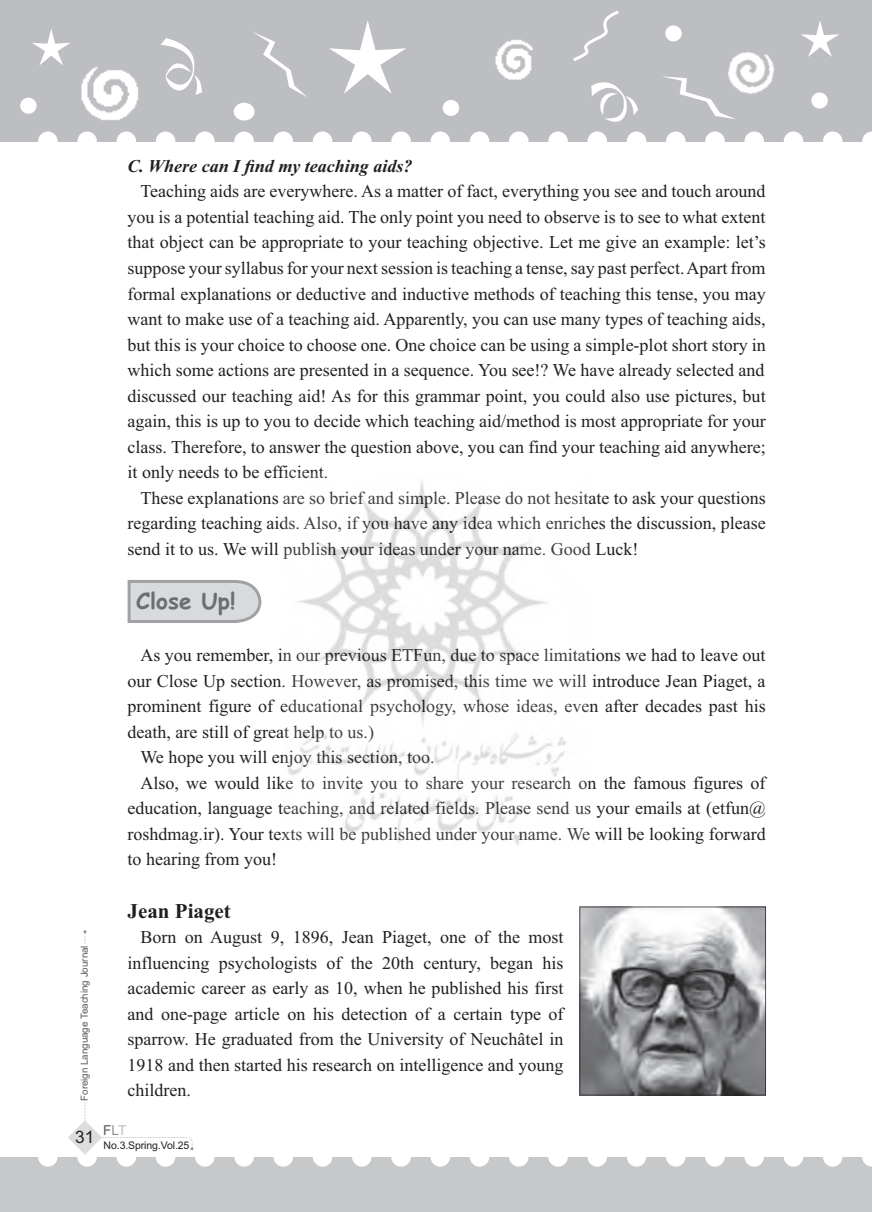
<style>
.page{position:relative;width:872px;height:1212px;background:#fff}
.page>*{position:absolute;margin:0;border:0;box-sizing:border-box;transform-origin:0 0}
.t1{font:700 22.5px "Comic Sans MS";color:#6d6e71}
.t2{font:700 21px "Times New Roman";color:#231f20}
.t3{font:18px/25.5px "Times New Roman";color:#231f20;text-align:justify}
.t4{font:italic 700 18px "Times New Roman";color:#231f20}
.t5{font:13.65px "Arial";color:#57585a}
.t6{font:10.5px "Arial";letter-spacing:-.01em;color:#231f20}
.t7{font:9.75px "Arial";color:#57585a}
.s1{color:#939598}
.s2{color:#bdbec1}
</style>
<div class="page">
<svg style="left:128px;top:580px;width:133px;height:43px;background:#d0d1d4"></svg>
<div style="left:0;top:1157px;width:872px;height:55px;background:#c7c8ca"></div>
<div style="left:0;top:0;width:872px;height:141px;background:#bdbec1"></div>
<svg style="left:32px;top:11px;width:840px;height:131px"></svg>
<div style="left:665px;top:25px;width:17px;height:16px;background:#fff;border-radius:50%"></div>
<div style="left:811px;top:92px;width:16px;height:17px;background:#fff;border-radius:50%"></div>
<div style="left:20px;top:98px;width:17px;height:16px;background:#fff;border-radius:50%"></div>
<svg style="left:38px;top:906px;width:834px;height:260px"></svg>
<div style="left:81px;top:945px;width:8px;height:156px;background:#fff"></div>
<img style="left:288px;top:481px;width:278px;height:364px">
<p class="t7" style="left:81px;top:1101px;width:157px;rotate:-90deg">Foreign Language Teaching Journal</p>
<p class="t4" style="left:128px;top:160px;width:286px">C. Where can I find my teaching aids?</p>
<p class="t3" style="left:128px;top:180px;width:639px;text-indent:13px">Teaching aids are everywhere. As a matter of fact, everything you see and touch around you is a potential teaching aid. The only point you need to observe is to see to what extent that object can be appropriate to your teaching objective. Let me give an example: let’s suppose your syllabus for your next session is teaching a tense, say past perfect. Apart from formal explanations or deductive and inductive methods of teaching this tense, you may want to make use of a teaching aid. Apparently, you can use many types of teaching aids, but this is your choice to choose one. One choice can be using a simple-plot short story in which some actions are presented in a sequence. You see!? We have already selected and discussed our teaching aid! As for this grammar point, you could also use pictures, but again, this is up to you to decide which teaching aid/method is most appropriate for your class. Therefore, to answer the question above, you can find your teaching aid anywhere; it only needs to be efficient.</p>
<p class="t3" style="left:128px;top:486px;width:639px;text-indent:13px">These explanations are so brief and simple. Please do not hesitate to ask your questions regarding teaching aids. Also, if you have any idea which enriches the discussion, please send it to us. We will publish your ideas under your name. Good Luck!</p>
<p class="t1" style="left:136px;top:591px;width:101px">Close Up!</p>
<p class="t3" style="left:140px;top:644px;width:626px">As you remember, in our previous ETFun, due to space limitations we had to leave out</p>
<p class="t3" style="left:128px;top:669px;width:639px">our Close Up section. However, as promised, this time we will introduce Jean Piaget, a</p>
<p class="t3" style="left:128px;top:695px;width:639px">prominent figure of educational psychology, whose ideas, even after decades past his</p>
<p class="t3" style="left:128px;top:720px;width:248px">death, are still of great help to us.)</p>
<p class="t3" style="left:140px;top:746px;width:296px">We hope you will enjoy this section, too.</p>
<p class="t3" style="left:140px;top:771px;width:626px">Also, we would like to invite you to share your research on the famous figures of</p>
<p class="t3" style="left:128px;top:797px;width:639px">education, language teaching, and related fields. Please send us your emails at (etfun@</p>
<p class="t3" style="left:128px;top:822px;width:639px">roshdmag.ir). Your texts will be published under your name. We will be looking forward</p>
<p class="t3" style="left:128px;top:848px;width:151px">to hearing from you!</p>
<p class="t2" style="left:128px;top:904px;width:105px">Jean Piaget</p>
<p class="t3" style="left:128px;top:926px;width:437px;text-indent:13px">Born on August 9, 1896, Jean Piaget, one of the most influencing psychologists of the 20th century, began his academic career as early as 10, when he published his first and one-page article on his detection of a certain type of sparrow. He graduated from the University of Neuchâtel in 1918 and then started his research on intelligence and young children.</p>
<p class="t5" style="left:103px;top:1125px;width:25px">F<span class="s1">L</span><span class="s2">T</span></p>
<p class="t6" style="left:75px;top:1141px;width:116px"><sup>31</sup> No.3.Spring.Vol.25</p>
</div>
